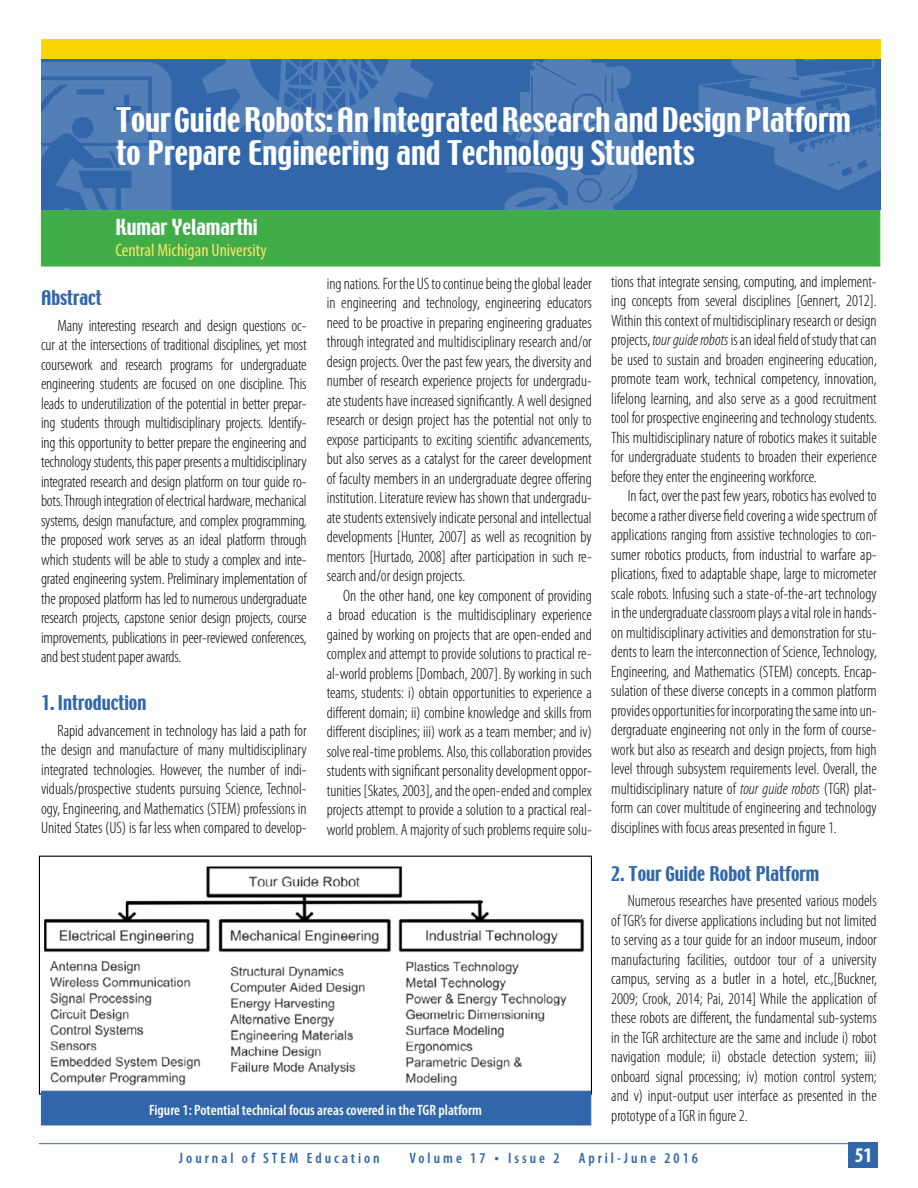
<style>
.page{position:relative;width:918px;height:1188px;background:#fff}
.page>*{position:absolute;margin:0;border:0;box-sizing:border-box;transform-origin:0 0}
.t1{font:30px/33px "Techno";color:#fff}
.t2{font:700 condensed 21px "Myriad Pro";color:#fff}
.t3{font:19.5px "Techno";color:#fff}
.t4{font:18px "Techno";color:#3166aa}
.t5{font:condensed 18px "Myriad Pro";color:#fde566}
.t6{font:300 condensed 16.5px/19.5px "Myriad Pro";color:#000;text-align:justify}
.t7{font:600 condensed 15px "Myriad Pro";color:#fff}
.t8{font:600 condensed 15px "Myriad Pro";letter-spacing:.2em;color:#3166aa}
.s1{font-style:italic}
.s2{font-size:16.5px}
</style>
<div class="page">
<hr style="left:39px;top:1143px;width:816px;height:1px;background:#3166aa">
<div style="left:848px;top:1143px;width:30px;height:25px;background:#3166aa"></div>
<div style="left:41px;top:44px;width:839px;height:166px;background:#3166aa"></div>
<img style="left:501px;top:59px;width:137px;height:151px">
<img style="left:202px;top:59px;width:232px;height:104px">
<img style="left:698px;top:59px;width:182px;height:131px">
<img style="left:41px;top:63px;width:131px;height:147px">
<div style="left:41px;top:40px;width:840px;height:19px;background:#fcd400"></div>
<div style="left:41px;top:210px;width:839px;height:56px;background:#41ad49"></div>
<img style="left:41px;top:866px;width:549px;height:225px">
<div style="left:41px;top:1091px;width:550px;height:34px;background:#3166aa;border:1px solid #3166aa"></div>
<h1 class="t1" style="left:117px;top:105px;width:736px">Tour Guide Robots: An Integrated Research and Design Platform to Prepare Engineering and Technology Students</h1>
<p class="t3" style="left:116px;top:214px;width:144px">Kumar Yelamarthi</p>
<p class="t5" style="left:116px;top:239px;width:153px">Central Michigan University</p>
<p class="t4" style="left:41px;top:286px;width:62px">Abstract</p>
<p class="t6" style="left:41px;top:316px;width:267px;text-indent:16px">Many interesting research and design questions oc&shy;cur at the intersections of traditional disciplines, yet most coursework and research programs for undergraduate engineering students are focused on one discipline. This leads to underutilization of the potential in better prepar&shy;ing students through multidisciplinary projects. Identify&shy;ing this opportunity to better prepare the engineering and technology students, this paper presents a multidisciplinary integrated research and design platform on tour guide ro&shy;bots. Through integration of electrical hardware, mechanical systems, design manufacture, and complex programming, the proposed work serves as an ideal platform through which students will be able to study a complex and inte&shy;grated engineering system. Preliminary implementation of the proposed platform has led to numerous undergraduate research projects, capstone senior design projects, course improvements, publications in peer-reviewed conferences, and best student paper awards.</p>
<p class="t4" style="left:41px;top:691px;width:107px">1. Introduction</p>
<p class="t6" style="left:41px;top:721px;width:267px;text-indent:16px">Rapid advancement in technology has laid a path for the design and manufacture of many multidisciplinary integrated technologies. However, the number of indi&shy;viduals/prospective students pursuing Science, Technol&shy;ogy, Engineering, and Mathematics (STEM) professions in United States (US) is far less when compared to develop-</p>
<p class="t6" style="left:327px;top:274px;width:267px">ing nations. For the US to continue being the global leader in engineering and technology, engineering educators need to be proactive in preparing engineering graduates through integrated and multidisciplinary research and/or design projects. Over the past few years, the diversity and number of research experience projects for undergradu&shy;ate students have increased significantly. A well designed research or design project has the potential not only to expose participants to exciting scientific advancements, but also serves as a catalyst for the career development of faculty members in an undergraduate degree offering institution. Literature review has shown that undergradu&shy;ate students extensively indicate personal and intellectual developments [Hunter, 2007] as well as recognition by mentors [Hurtado, 2008] after participation in such re&shy;search and/or design projects.</p>
<p class="t6" style="left:327px;top:586px;width:267px;text-indent:16px">On the other hand, one key component of providing a broad education is the multidisciplinary experience gained by working on projects that are open-ended and complex and attempt to provide solutions to practical re&shy;al-world problems [Dombach, 2007]. By working in such teams, students: i) obtain opportunities to experience a different domain; ii) combine knowledge and skills from different disciplines; iii) work as a team member; and iv) solve real-time problems. Also, this collaboration provides students with significant personality development oppor&shy;tunities [Skates, 2003], and the open-ended and complex projects attempt to provide a solution to a practical real&shy;world problem. A majority of such problems require solu-</p>
<p class="t7" style="left:149px;top:1101px;width:334px">Figure 1: Potential technical focus areas covered in the TGR platform</p>
<p class="t6" style="left:611px;top:272px;width:267px">tions that integrate sensing, computing, and implement&shy;ing concepts from several disciplines [Gennert, 2012].<br>Within this context of multidisciplinary research or design projects, <span class="s1">tour guide robots</span> is an ideal field of study that can be used to sustain and broaden engineering education, promote team work, technical competency, innovation, lifelong learning, and also serve as a good recruitment tool for prospective engineering and technology students.<br>This multidisciplinary nature of robotics makes it suitable for undergraduate students to broaden their experience before they enter the engineering workforce.</p>
<p class="t6" style="left:611px;top:486px;width:267px;text-indent:16px">In fact, over the past few years, robotics has evolved to become a rather diverse field covering a wide spectrum of applications ranging from assistive technologies to con&shy;sumer robotics products, from industrial to warfare ap&shy;plications, fixed to adaptable shape, large to micrometer scale robots. Infusing such a state-of-the-art technology in the undergraduate classroom plays a vital role in hands&shy;on multidisciplinary activities and demonstration for stu&shy;dents to learn the interconnection of Science, Technology, Engineering, and Mathematics (STEM) concepts. Encap&shy;sulation of these diverse concepts in a common platform provides opportunities for incorporating the same into un&shy;dergraduate engineering not only in the form of course&shy;work but also as research and design projects, from high level through subsystem requirements level. Overall, the multidisciplinary nature of <span class="s1">tour guide robots</span> (TGR) plat&shy;form can cover multitude of engineering and technology disciplines with focus areas presented in figure 1.</p>
<p class="t4" style="left:611px;top:861px;width:209px">2. Tour Guide Robot Platform</p>
<p class="t6" style="left:611px;top:891px;width:267px;text-indent:16px">Numerous researches have presented various models of TGR’s for diverse applications including but not limited to serving as a tour guide for an indoor museum, indoor manufacturing facilities, outdoor tour of a university campus, serving as a butler in a hotel, etc.,[Buckner, 2009; Crook, 2014; Pai, 2014] While the application of these robots are different, the fundamental sub-systems in the TGR architecture are the same and include i) robot navigation module; ii) obstacle detection system; iii) onboard signal processing; iv) motion control system; and v) input-output user interface as presented in the prototype of a TGR in figure 2.</p>
<p class="t8" style="left:179px;top:1149px;width:202px">Journal of STEM Education</p>
<p class="t8" style="left:409px;top:1149px;width:152px">Volume 17 <span class="s2">•</span> Issue 2</p>
<p class="t8" style="left:579px;top:1149px;width:121px">April-June 2016</p>
<p class="t2" style="left:855px;top:1142px;width:19px">51</p>
</div>
